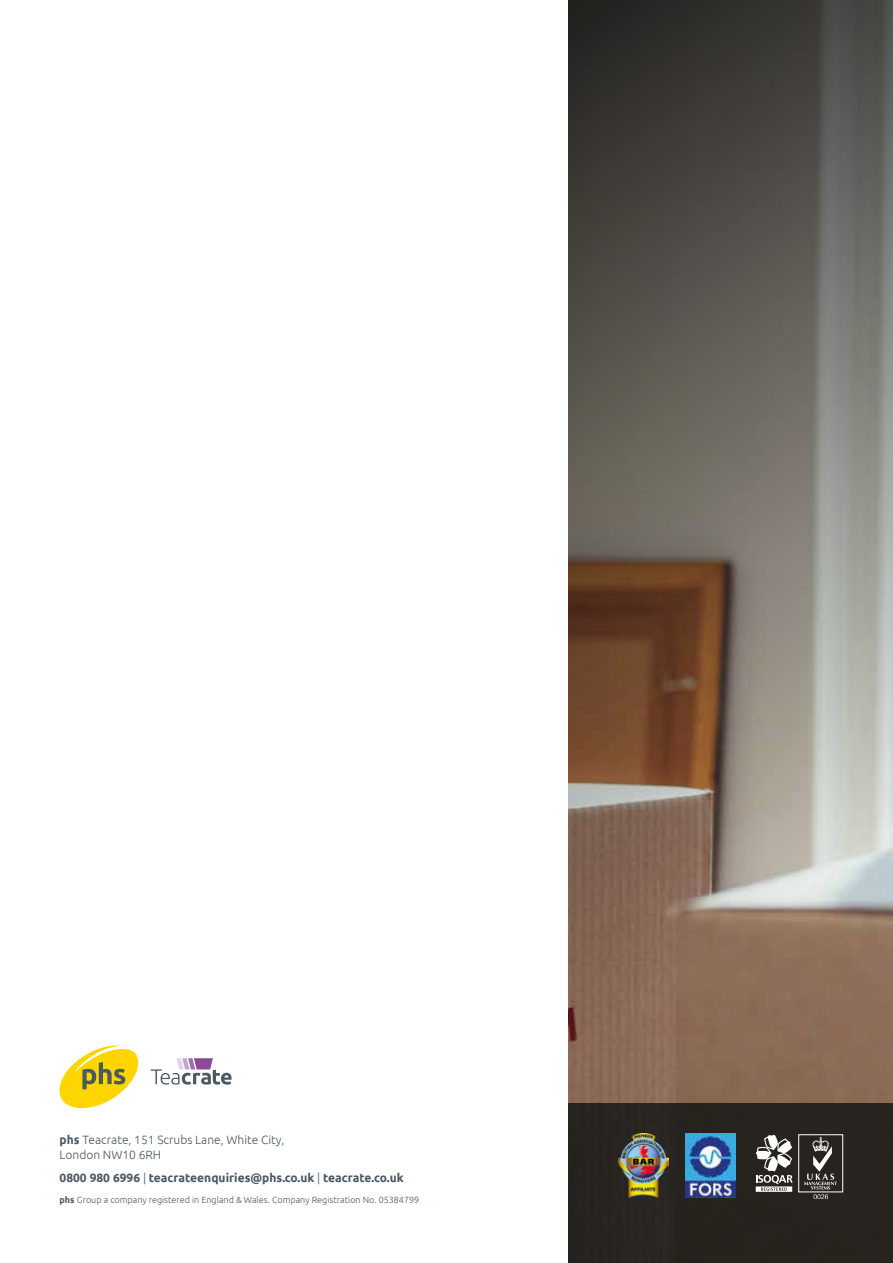
<style>
.page{position:relative;width:893px;height:1263px;background:#fff}
.page>*{position:absolute;margin:0;border:0;box-sizing:border-box;transform-origin:0 0}
.t1{font:700 12px "Ubuntu";color:#4a5962}
.t2{font:300 12px/15px "Ubuntu";color:#4a5962}
.t3{font:300 9px "Ubuntu";color:#4a5962}
.s1{font-weight:700}
.s2{font-weight:300}
</style>
<div class="page">
<svg style="left:568px;top:0;width:325px;height:1103px;background:#76695e"></svg>
<div style="left:568px;top:1103px;width:325px;height:160px;background:#27231f"></div>
<svg style="left:60px;top:1045px;width:78px;height:63px"></svg>
<svg style="left:151px;top:1058px;width:81px;height:26px"></svg>
<img style="left:618px;top:1133px;width:50px;height:65px">
<img style="left:685px;top:1133px;width:50px;height:65px">
<svg style="left:756px;top:1135px;width:37px;height:57px"></svg>
<div style="left:798px;top:1134px;width:45px;height:58px;border:1px solid #fff"></div>
<svg style="left:804px;top:1137px;width:33px;height:62px"></svg>
<h1 class="t2" style="left:60px;top:1132px;width:226px"><span class="s1">phs</span> Teacrate, 151 Scrubs Lane, White City,<br>London NW10 6RH</h1>
<h1 class="t1" style="left:60px;top:1171px;width:346px">0800 980 6996 <span class="s2">|</span> teacrateenquiries@phs.co.uk <span class="s2">|</span> teacrate.co.uk</h1>
<p class="t3" style="left:60px;top:1195px;width:361px"><span class="s1">phs</span> Group a company registered in England &amp; Wales. Company Registration No. 05384799</p>
</div>
